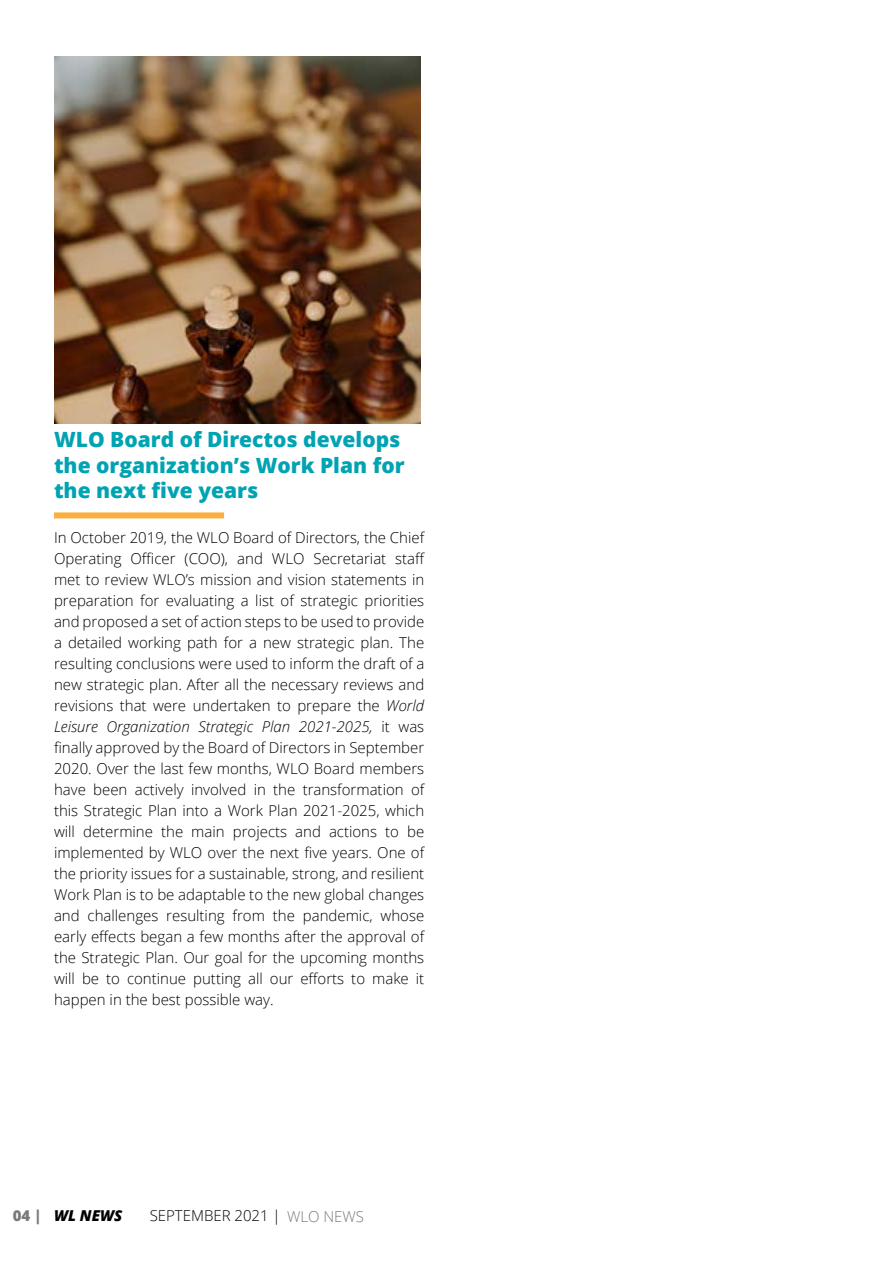
<style>
.page{position:relative;width:893px;height:1263px;background:#fff}
.page>*{position:absolute;margin:0;border:0;box-sizing:border-box;transform-origin:0 0}
.t1{font:800 21px/25.5px "Open Sans";color:#00a3b2}
.t2{font:300 15px/21px "Open Sans";color:#000;text-align:justify}
.t3{font:italic 800 15px "Open Sans";color:#000}
.s1{font-style:italic}
.s2{font-style:normal;color:#797a7d}
.s3{color:#797a7d}
</style>
<div class="page">
<div style="left:54px;top:512px;width:170px;height:6px;background:#fbaf3f"></div>
<img style="left:54px;top:57px;width:367px;height:367px">
<h1 class="t1" style="left:54px;top:426px;width:352px">WLO Board of Directos develops the organization’s Work Plan for the next five years</h1>
<p class="t2" style="left:54px;top:526px;width:373px">In October 2019, the WLO Board of Directors, the Chief Operating Officer (COO), and WLO Secretariat staff met to review WLO’s mission and vision statements in preparation for evaluating a list of strategic priorities and proposed a set of action steps to be used to provide a detailed working path for a new strategic plan. The resulting conclusions were used to inform the draft of a new strategic plan. After all the necessary reviews and revisions that were undertaken to prepare the <span class="s1">World Leisure Organization Strategic Plan 2021-2025,</span> it was finally approved by the Board of Directors in September 2020. Over the last few months, WLO Board members have been actively involved in the transformation of this Strategic Plan into a Work Plan 2021-2025, which will determine the main projects and actions to be implemented by WLO over the next five years. One of the priority issues for a sustainable, strong, and resilient Work Plan is to be adaptable to the new global changes and challenges resulting from the pandemic, whose early effects began a few months after the approval of the Strategic Plan. Our goal for the upcoming months will be to continue putting all our efforts to make it happen in the best possible way.</p>
<p class="t3" style="left:13px;top:1204px;width:111px"><span class="s2">04 |</span> WL NEWS</p>
<p class="t2" style="left:150px;top:1205px;width:216px">SEPTEMBER 2021 | <span class="s3">WLO NEWS</span></p>
</div>
